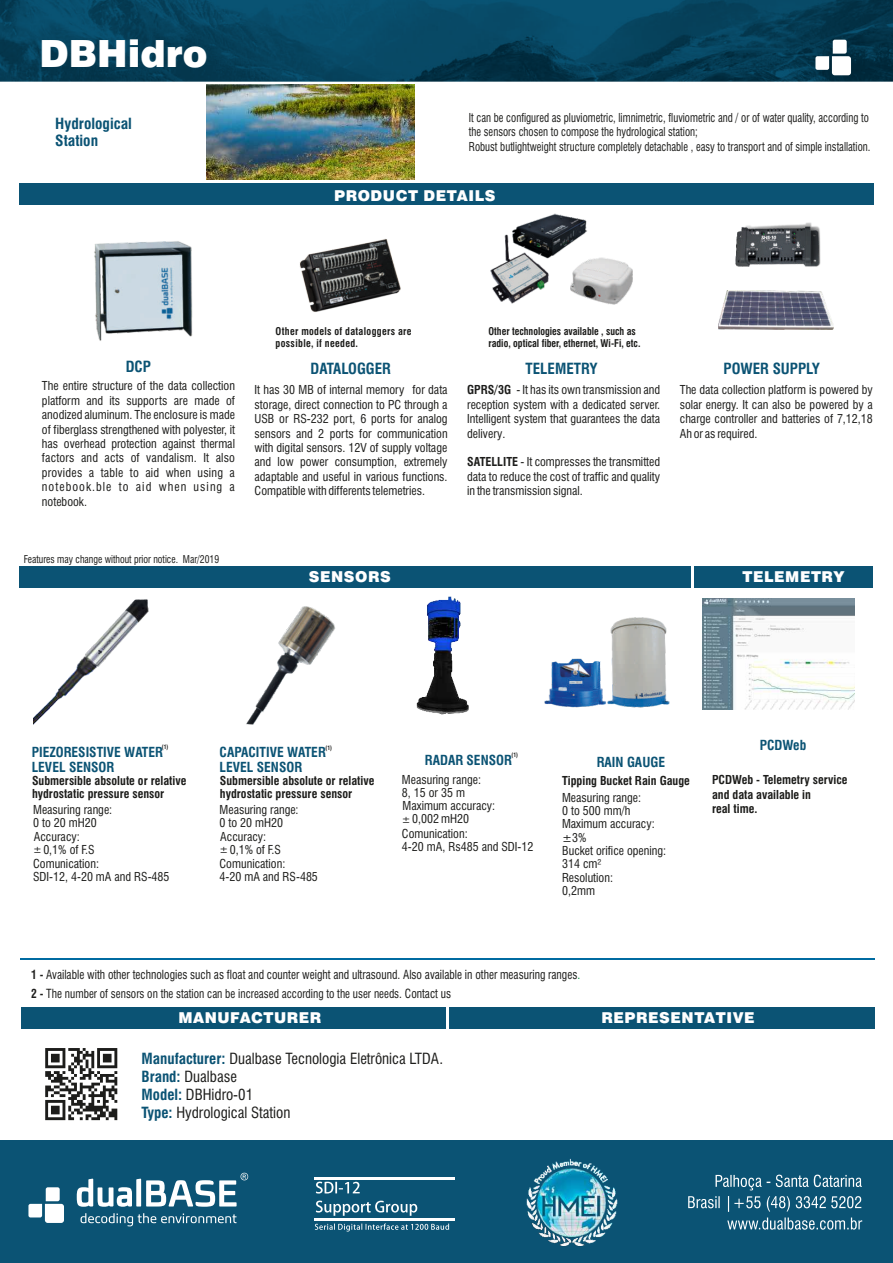
<style>
.page{position:relative;width:893px;height:1263px;background:#fff}
.page>*{position:absolute;margin:0;border:0;box-sizing:border-box;transform-origin:0 0}
.t1{font:900 37.5px "Swiss 721 BT";color:#fff}
.t2{font:condensed 15px/18px "Swiss 721 BT";color:#1d1d1b}
.t3{font:900 15px "Swiss 721 BT";letter-spacing:.035em;color:#fff}
.t4{font:700 condensed 15px/16.6px "Swiss 721 BT";color:#0b5374}
.t5{font:700 condensed 13.5px/15px "Swiss 721 BT";color:#0b5374}
.t6{font:condensed 12.3px "Swiss 721 BT";color:#1d1d1b;scale:.93 1}
.t7{font:condensed 12px/14.4px "Swiss 721 BT";color:#1d1d1b}
.t8{font:condensed 12px/14.4px "Swiss 721 BT";color:#1d1d1b;scale:.89 1}
.t9{font:700 condensed 12px/13.4px "Swiss 721 BT";color:#1d1d1b}
.t10{font:condensed 12px "Swiss 721 BT";color:#1d1d1b;scale:.93 1}
.t11{font:700 condensed 10.5px/12.5px "Swiss 721 BT";color:#1d1d1b;scale:.94 1}
.t12{font:700 condensed 10.5px/12.5px "Swiss 721 BT";letter-spacing:.035em;color:#1d1d1b;scale:.96 1}
.t13{font:condensed 10.5px "Swiss 721 BT";color:#1d1d1b;scale:.92 1}
.t14{font:700 condensed 6px "Swiss 721 BT";color:#1d1d1b;scale:.93 1}
.s1{font-weight:700}
.s2{font-size:10.5px}
.s3{color:#009641}
.s4{font-weight:700;font-size:12.3px}
.s5{font-size:12.3px}
.s6{font-weight:700;color:#0b5374}
</style>
<div class="page">
<img style="left:0;top:0;width:893px;height:82px">
<div style="left:20px;top:566px;width:671px;height:22px;background:#0b5374"></div>
<div style="left:449px;top:1007px;width:426px;height:21px;background:#0b5374"></div>
<div style="left:21px;top:1007px;width:424px;height:21px;background:#0b5374"></div>
<svg style="left:45px;top:1048px;width:72px;height:72px"></svg>
<svg style="left:815px;top:40px;width:36px;height:35px"></svg>
<hr style="left:21px;top:958px;width:854px;height:1px;background:#006ba1">
<div style="left:0;top:1140px;width:893px;height:123px;background:#0b5374"></div>
<svg style="left:316px;top:1181px;width:101px;height:35px"></svg>
<svg style="left:315px;top:1223px;width:134px;height:8px"></svg>
<hr style="left:315px;top:1177px;width:140px;height:2px;background:#fff">
<hr style="left:315px;top:1218px;width:140px;height:2px;background:#fff">
<svg style="left:28px;top:1173px;width:220px;height:53px"></svg>
<svg style="left:688px;top:1174px;width:174px;height:56px"></svg>
<div style="left:20px;top:184px;width:854px;height:21px;background:#0b5374"></div>
<img style="left:300px;top:239px;width:101px;height:73px">
<img style="left:719px;top:291px;width:115px;height:38px">
<img style="left:735px;top:222px;width:86px;height:45px">
<img style="left:531px;top:213px;width:56px;height:43px">
<img style="left:490px;top:222px;width:62px;height:82px">
<img style="left:571px;top:255px;width:62px;height:50px">
<svg style="left:585px;top:270px;width:23px;height:8px"></svg>
<img style="left:416px;top:596px;width:53px;height:119px">
<img style="left:609px;top:617px;width:61px;height:91px">
<img style="left:544px;top:658px;width:65px;height:50px">
<img style="left:34px;top:599px;width:115px;height:125px">
<img style="left:246px;top:606px;width:90px;height:119px">
<div style="left:694px;top:566px;width:179px;height:22px;background:#0b5374"></div>
<img style="left:702px;top:599px;width:153px;height:111px">
<img style="left:94px;top:241px;width:99px;height:100px">
<img style="left:526px;top:1158px;width:92px;height:88px">
<img style="left:206px;top:85px;width:209px;height:95px">
<h1 class="t1" style="left:39px;top:39px;width:170px">DBHidro</h1>
<p class="t4" style="left:55px;top:117px;width:78px">Hydrological<br>Station</p>
<p class="t8" style="left:469px;top:112px;width:453px">It can be configured as pluviometric, limnimetric, fluviometric and / or of water quality, according to the sensors chosen to compose the hydrological station;<br>Robust butlightweight structure completely detachable , easy to transport and of simple installation.</p>
<p class="t3" style="left:306px;top:190px;width:284px">CARACTERÍSTICAS DO PRODUTO</p>
<p class="t3" style="left:334px;top:190px;width:163px">PRODUCT DETAILS</p>
<p class="t12" style="left:276px;top:326px;width:143px">Other models of dataloggers are possible, if needed.</p>
<p class="t11" style="left:488px;top:326px;width:163px">Other technologies available , such as radio, optical fiber, ethernet, Wi-Fi, etc.</p>
<p class="t4" style="left:126px;top:360px;width:27px">DCP</p>
<p class="t4" style="left:311px;top:362px;width:82px">DATALOGGER</p>
<p class="t4" style="left:526px;top:362px;width:74px">TELEMETRY</p>
<p class="t4" style="left:724px;top:362px;width:98px">POWER SUPPLY</p>
<p class="t7" style="left:42px;top:380px;width:195px;text-align:justify">The entire structure of the data collection platform and its supports are made of anodized aluminum. The enclosure is made of fiberglass strengthened with polyester, it has overhead protection against thermal factors and acts of vandalism. It also provides a table to aid when using a notebook.ble to aid when using a notebook.</p>
<p class="t13" style="left:24px;top:555px;width:214px">Features may change without prior notice. Mar/2019</p>
<p class="t7" style="left:255px;top:384px;width:195px;text-align:justify">It has 30 MB of internal memory for data storage, direct connection to PC through a USB or RS-232 port, 6 ports for analog sensors and 2 ports for communication with digital sensors. 12V of supply voltage and low power consumption, extremely adaptable and useful in various functions.<br>Compatible with differents telemetries.</p>
<p class="t3" style="left:309px;top:571px;width:83px">SENSORS</p>
<p class="t7" style="left:467px;top:384px;width:195px;text-align:justify"><span class="s1">GPRS/3G</span> - It has its own transmission and reception system with a dedicated server.<br>Intelligent system that guarantees the data delivery.</p>
<p class="t7" style="left:467px;top:456px;width:195px;text-align:justify"><span class="s1">SATELLITE</span> - It compresses the transmitted data to reduce the cost of traffic and quality in the transmission signal.</p>
<p class="t7" style="left:680px;top:384px;width:195px;text-align:justify">The data collection platform is powered by solar energy. It can also be powered by a charge controller and batteries of 7,12,18<br>Ah or as required.</p>
<p class="t3" style="left:743px;top:571px;width:104px">TELEMETRY</p>
<p class="t14" style="left:162px;top:744px;width:8px">(1)</p>
<p class="t14" style="left:325px;top:745px;width:8px">(1)</p>
<p class="t5" style="left:220px;top:746px;width:108px">CAPACITIVE WATER<br>LEVEL SENSOR</p>
<p class="t5" style="left:425px;top:754px;width:88px">RADAR SENSOR</p>
<p class="t5" style="left:32px;top:746px;width:133px">PIEZORESISTIVE WATER<br>LEVEL SENSOR</p>
<p class="t14" style="left:511px;top:752px;width:8px">(1)</p>
<p class="t5" style="left:597px;top:756px;width:70px">RAIN GAUGE</p>
<p class="t5" style="left:760px;top:739px;width:48px">PCDWeb</p>
<p class="t9" style="left:32px;top:775px;width:156px">Submersible absolute or relative hydrostatic pressure sensor</p>
<p class="t9" style="left:220px;top:775px;width:156px">Submersible absolute or relative hydrostatic pressure sensor</p>
<p class="t7" style="left:33px;top:805px;width:81px;line-height:13px">Measuring range:<br>0 to 20 mH20<br>Accuracy: <span class="s2">±</span>0,1% of F.S</p>
<p class="t7" style="left:33px;top:858px;width:138px;line-height:12.9px">Comunication:<br>SDI-12, 4-20 mA and RS-485</p>
<p class="t7" style="left:220px;top:805px;width:81px;line-height:13px">Measuring range:<br>0 to 20 mH20<br>Accuracy: <span class="s2">±</span>0,1% of F.S</p>
<p class="t7" style="left:220px;top:858px;width:100px;line-height:12.9px">Comunication:<br>4-20 mA and RS-485</p>
<p class="t7" style="left:402px;top:774px;width:95px;line-height:13px">Measuring range:<br>8, 15 or 35 m<br>Maximum accuracy: <span class="s2">±</span>0,002 mH20</p>
<p class="t7" style="left:402px;top:828px;width:133px;line-height:12.9px">Comunication:<br>4-20 mA, Rs485 and SDI-12</p>
<p class="t9" style="left:562px;top:775px;width:129px">Tipping Bucket Rain Gauge</p>
<p class="t7" style="left:562px;top:792px;width:106px;line-height:13.4px">Measuring range:<br>0 to 500 mm/h<br>Maximum accuracy: ±3%<br>Bucket orifice opening:<br>314 cm²<br>Resolution:<br>0,2mm</p>
<p class="t9" style="left:712px;top:774px;width:137px;line-height:14.4px">PCDWeb - Telemetry service and data available in<br>real time.</p>
<p class="t6" style="left:31px;top:970px;width:592px"><span class="s1">1 -</span> Available with other technologies such as float and counter weight and ultrasound. Also available in other measuring ranges<span class="s3">.</span></p>
<p class="t10" style="left:31px;top:989px;width:453px"><span class="s4">2 -</span> <span class="s5">The</span> number of sensors on the station can be increased according to the user needs<span class="s5">. Contact us</span></p>
<p class="t3" style="left:178px;top:1011px;width:144px">MANUFACTURER</p>
<p class="t3" style="left:602px;top:1011px;width:155px">REPRESENTATIVE</p>
<p class="t2" style="left:142px;top:1051px;width:303px"><span class="s6">Manufacturer:</span> Dualbase Tecnologia Eletrônica LTDA.<br><span class="s6">Brand:</span> Dualbase<br><span class="s6">Model:</span> DBHidro-01<br><span class="s6">Type:</span> Hydrological Station</p>
</div>
